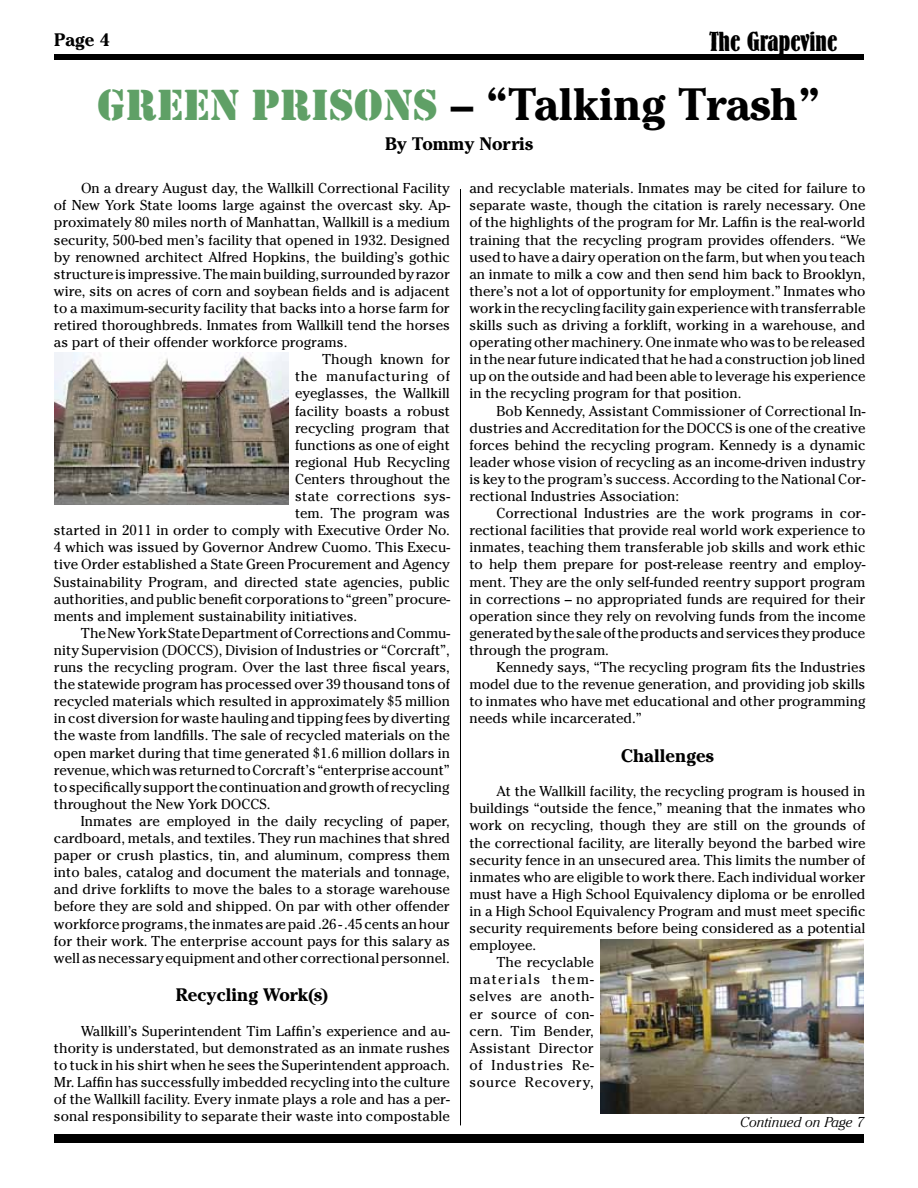
<style>
.page{position:relative;width:918px;height:1188px;background:#fff}
.page>*{position:absolute;margin:0;border:0;box-sizing:border-box;transform-origin:0 0}
.t1{font:700 45px "Cheltenham";color:#000}
.t2{font:700 condensed 27px "Bernhard";color:#000}
.t3{font:700 18px "Cheltenham";color:#000}
.t4{font:14.25px/17.1px "Cheltenham";color:#000;text-align:justify}
.t5{font:14.25px "Cheltenham";letter-spacing:.03em;color:#000}
.t6{font:14.25px "Cheltenham";letter-spacing:.045em;color:#000}
.t7{font:italic 300 14.25px "Cheltenham";color:#000}
.t8{font:14.25px "Cheltenham";letter-spacing:.035em;color:#000}
.t9{font:14.25px "Cheltenham";letter-spacing:.05em;color:#000}
.t10{font:14.25px "Cheltenham";letter-spacing:.04em;color:#000}
.t11{font:14.25px "Cheltenham";letter-spacing:.09em;color:#000}
.t12{font:14.25px "Cheltenham";letter-spacing:.02em;color:#000}
.s1{font-family:"Stencil";font-weight:400;color:#5fa066}
</style>
<div class="page">
<div style="left:54px;top:54px;width:810px;height:6px;background:#000"></div>
<div style="left:54px;top:1134px;width:810px;height:9px;background:#000"></div>
<hr style="left:460px;top:189px;width:1px;height:936px;background:#000">
<img style="left:54px;top:352px;width:234px;height:152px">
<img style="left:601px;top:939px;width:263px;height:175px">
<p class="t3" style="left:54px;top:29px;width:57px">Page 4</p>
<h2 class="t2" style="left:709px;top:27px;width:129px">The Grapevine</h2>
<h1 class="t1" style="left:97px;top:77px;width:725px"><span class="s1">GREEN PRISONS</span> – “Talking Trash”</h1>
<p class="t3" style="left:385px;top:133px;width:149px">By Tommy Norris</p>
<p class="t4" style="left:81px;top:180px;width:371px">On a dreary August day, the Wallkill Correctional Facility</p>
<p class="t4" style="left:54px;top:197px;width:398px">of New York State looms large against the overcast sky. Ap-</p>
<p class="t4" style="left:54px;top:214px;width:397px">proximately 80 miles north of Manhattan, Wallkill is a medium</p>
<p class="t4" style="left:54px;top:231px;width:398px">security, 500-bed men’s facility that opened in 1932. Designed</p>
<p class="t4" style="left:54px;top:248px;width:397px">by renowned architect Alfred Hopkins, the building’s gothic</p>
<p class="t4" style="left:54px;top:265px;width:398px">structure is impressive. The main building, surrounded by razor</p>
<p class="t4" style="left:54px;top:282px;width:398px">wire, sits on acres of corn and soybean fields and is adjacent</p>
<p class="t4" style="left:54px;top:300px;width:397px">to a maximum-security facility that backs into a horse farm for</p>
<p class="t4" style="left:54px;top:317px;width:398px">retired thoroughbreds. Inmates from Wallkill tend the horses</p>
<p class="t4" style="left:54px;top:334px;width:295px">as part of their offender workforce programs.</p>
<p class="t4" style="left:322px;top:351px;width:130px">Though known for</p>
<p class="t6" style="left:295px;top:368px;width:156px">the manufacturing of</p>
<p class="t4" style="left:295px;top:385px;width:156px">eyeglasses, the Wallkill</p>
<p class="t4" style="left:295px;top:402px;width:156px">facility boasts a robust</p>
<p class="t4" style="left:295px;top:419px;width:156px">recycling program that</p>
<p class="t4" style="left:295px;top:436px;width:156px">functions as one of eight</p>
<p class="t4" style="left:295px;top:453px;width:156px">regional Hub Recycling</p>
<p class="t4" style="left:295px;top:471px;width:156px">Centers throughout the</p>
<p class="t5" style="left:295px;top:488px;width:157px">state corrections sys-</p>
<p class="t4" style="left:295px;top:505px;width:156px">tem. The program was</p>
<p class="t4" style="left:54px;top:522px;width:397px">started in 2011 in order to comply with Executive Order No.</p>
<p class="t4" style="left:54px;top:539px;width:398px">4 which was issued by Governor Andrew Cuomo. This Execu-</p>
<p class="t4" style="left:54px;top:556px;width:397px">tive Order established a State Green Procurement and Agency</p>
<p class="t4" style="left:54px;top:573px;width:397px">Sustainability Program, and directed state agencies, public</p>
<p class="t4" style="left:54px;top:590px;width:398px">authorities, and public benefit corporations to “green” procure-</p>
<p class="t4" style="left:54px;top:607px;width:305px">ments and implement sustainability initiatives.</p>
<p class="t4" style="left:81px;top:624px;width:371px">The New York State Department of Corrections and Commu-</p>
<p class="t4" style="left:54px;top:642px;width:397px">nity Supervision (DOCCS), Division of Industries or “Corcraft”,</p>
<p class="t4" style="left:54px;top:659px;width:397px">runs the recycling program. Over the last three fiscal years,</p>
<p class="t4" style="left:54px;top:676px;width:398px">the statewide program has processed over 39 thousand tons of</p>
<p class="t4" style="left:54px;top:693px;width:397px">recycled materials which resulted in approximately $5 million</p>
<p class="t4" style="left:54px;top:710px;width:397px">in cost diversionfor waste hauling and tipping fees by diverting</p>
<p class="t4" style="left:54px;top:727px;width:398px">the waste from landfills. The sale of recycled materials on the</p>
<p class="t4" style="left:54px;top:744px;width:397px">open market during that time generated $1.6 million dollars in</p>
<p class="t4" style="left:54px;top:761px;width:397px">revenue, which was returned to Corcraft’s “enterprise account”</p>
<p class="t4" style="left:54px;top:778px;width:397px">to specifically support the continuation and growth of recycling</p>
<p class="t4" style="left:54px;top:795px;width:218px">throughout the New York DOCCS.</p>
<p class="t4" style="left:81px;top:813px;width:370px">Inmates are employed in the daily recycling of paper,</p>
<p class="t4" style="left:54px;top:830px;width:397px">cardboard, metals, and textiles. They run machines that shred</p>
<p class="t4" style="left:54px;top:847px;width:398px">paper or crush plastics, tin, and aluminum, compress them</p>
<p class="t4" style="left:54px;top:864px;width:398px">into bales, catalog and document the materials and tonnage,</p>
<p class="t4" style="left:54px;top:881px;width:397px">and drive forklifts to move the bales to a storage warehouse</p>
<p class="t4" style="left:54px;top:898px;width:397px">before they are sold and shipped. On par with other offender</p>
<p class="t4" style="left:54px;top:915px;width:397px">workforce programs, the inmates are paid .26 - .45 cents an hour</p>
<p class="t4" style="left:54px;top:932px;width:397px">for their work. The enterprise account pays for this salary as</p>
<p class="t4" style="left:54px;top:949px;width:397px">well as necessary equipment and other correctional personnel.</p>
<p class="t3" style="left:176px;top:984px;width:154px">Recycling Work(s)</p>
<p class="t4" style="left:54px;top:1022px;width:398px;text-indent:27px">Wallkill’s Superintendent Tim Laffin’s experience and au&shy;thority is understated, but demonstrated as an inmate rushes to tuck in his shirt when he sees the Superintendent approach.<br>Mr. Laffin has successfully imbedded recycling into the culture of the Wallkill facility. Every inmate plays a role and has a per&shy;sonal responsibility to separate their waste into compostable</p>
<p class="t4" style="left:469px;top:180px;width:398px">and recyclable materials. Inmates may be cited for failure to separate waste, though the citation is rarely necessary. One of the highlights of the program for Mr. Laffin is the real-world training that the recycling program provides offenders. “We used to have a dairy operation on the farm, but when you teach an inmate to milk a cow and then send him back to Brooklyn, there’s not a lot of opportunity for employment.” Inmates who work in the recycling facility gain experience with transferrable skills such as driving a forklift, working in a warehouse, and operating other machinery. One inmate who was to be released in the near future indicated that he had a construction job lined up on the outside and had been able to leverage his experience in the recycling program for that position.</p>
<p class="t4" style="left:469px;top:402px;width:398px;text-indent:27px">Bob Kennedy, Assistant Commissioner of Correctional In&shy;dustries and Accreditation for the DOCCS is one of the creative forces behind the recycling program. Kennedy is a dynamic leader whose vision of recycling as an income-driven industry is key to the program’s success. According to the National Cor&shy;rectional Industries Association:</p>
<p class="t4" style="left:470px;top:505px;width:398px;text-indent:27px">Correctional Industries are the work programs in cor&shy;rectional facilities that provide real world work experience to inmates, teaching them transferable job skills and work ethic to help them prepare for post-release reentry and employ&shy;ment. They are the only self-funded reentry support program in corrections – no appropriated funds are required for their operation since they rely on revolving funds from the income generated by the sale of the products and services they produce through the program.</p>
<p class="t4" style="left:470px;top:659px;width:398px;text-indent:27px">Kennedy says, “The recycling program fits the Industries model due to the revenue generation, and providing job skills to inmates who have met educational and other programming needs while incarcerated.”</p>
<p class="t3" style="left:621px;top:745px;width:94px">Challenges</p>
<p class="t4" style="left:496px;top:783px;width:370px">At the Wallkill facility, the recycling program is housed in</p>
<p class="t4" style="left:469px;top:800px;width:397px">buildings “outside the fence,” meaning that the inmates who</p>
<p class="t4" style="left:469px;top:817px;width:397px">work on recycling, though they are still on the grounds of</p>
<p class="t4" style="left:469px;top:834px;width:398px">the correctional facility, are literally beyond the barbed wire</p>
<p class="t4" style="left:469px;top:851px;width:398px">security fence in an unsecured area. This limits the number of</p>
<p class="t4" style="left:469px;top:868px;width:397px">inmates who are eligible to work there. Each individual worker</p>
<p class="t4" style="left:469px;top:885px;width:397px">must have a High School Equivalency diploma or be enrolled</p>
<p class="t4" style="left:469px;top:903px;width:397px">in a High School Equivalency Program and must meet specific</p>
<p class="t4" style="left:469px;top:920px;width:397px">security requirements before being considered as a potential</p>
<p class="t4" style="left:469px;top:937px;width:68px">employee.</p>
<p class="t4" style="left:496px;top:954px;width:99px">The recyclable</p>
<p class="t11" style="left:469px;top:971px;width:126px">materials them-</p>
<p class="t8" style="left:469px;top:988px;width:126px">selves are anoth-</p>
<p class="t12" style="left:469px;top:1005px;width:126px">er source of con-</p>
<p class="t4" style="left:469px;top:1022px;width:126px">cern. Tim Bender,</p>
<p class="t4" style="left:469px;top:1039px;width:126px">Assistant Director</p>
<p class="t9" style="left:469px;top:1057px;width:126px">of Industries Re-</p>
<p class="t10" style="left:469px;top:1074px;width:126px">source Recovery,</p>
<p class="t7" style="left:740px;top:1114px;width:125px">Continued on Page 7</p>
</div>
